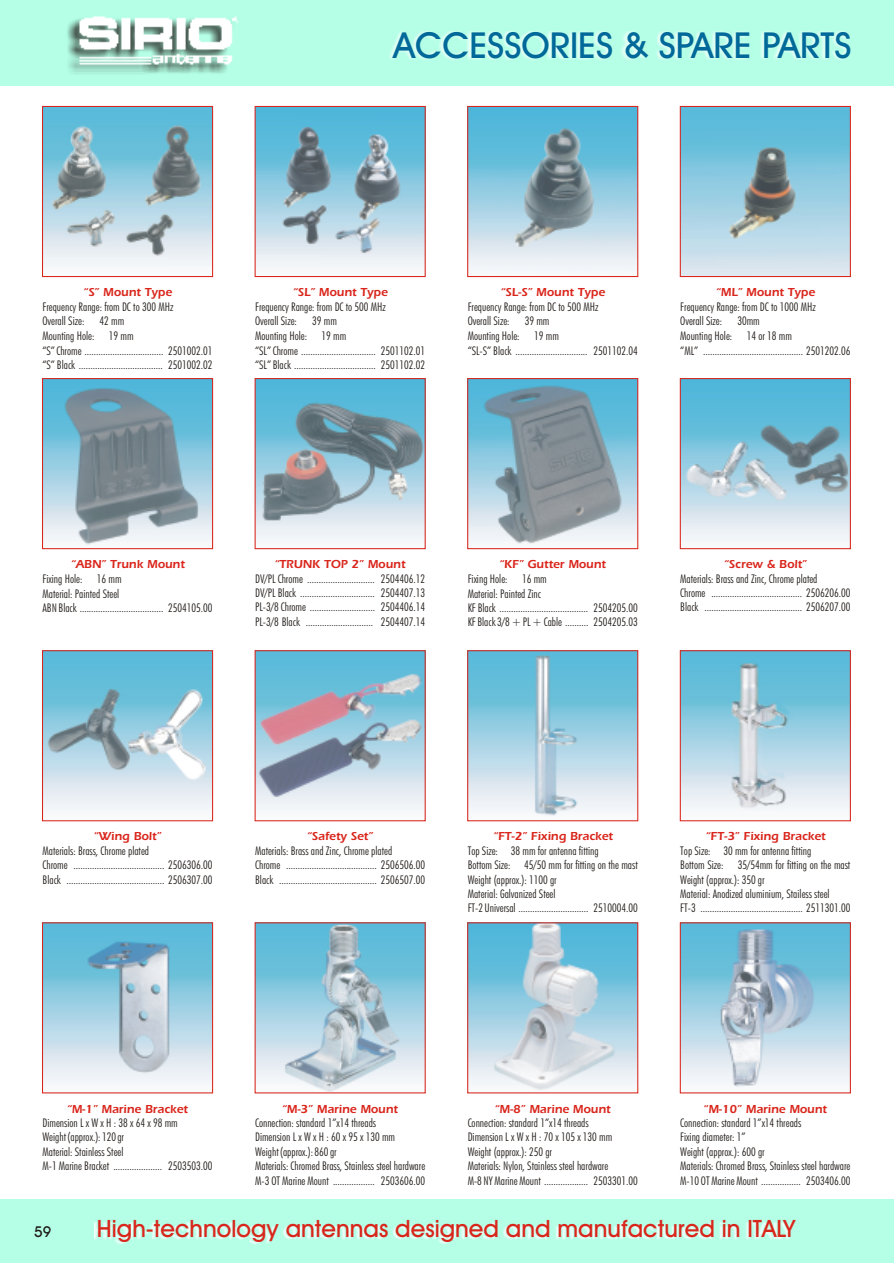
<style>
.page{position:relative;width:894px;height:1263px;background:#fff}
.page>*{position:absolute;margin:0;border:0;box-sizing:border-box;transform-origin:0 0}
.t1{font:36px "Avant Garde Md BT";color:#006999}
.t2{font:24px "Avant Garde Md BT";color:#d9261c}
.t3{font:15px "Avant Garde Md BT";color:#1f1a17}
.t4{font:12px/14.4px "Futura Lt Cn BT";color:#1f1a17}
.t5{font:900 12px "Erie";color:#d9261c}
.s1{color:#000}
</style>
<div class="page">
<img style="left:682px;top:924px;width:167px;height:163px">
<img style="left:257px;top:924px;width:167px;height:167px">
<img style="left:469px;top:924px;width:167px;height:167px">
<img style="left:44px;top:924px;width:167px;height:160px">
<img style="left:682px;top:652px;width:167px;height:159px">
<img style="left:469px;top:652px;width:167px;height:164px">
<img style="left:257px;top:652px;width:167px;height:158px">
<img style="left:44px;top:652px;width:167px;height:158px">
<img style="left:682px;top:380px;width:167px;height:161px">
<img style="left:469px;top:380px;width:167px;height:164px">
<img style="left:257px;top:380px;width:167px;height:161px">
<img style="left:44px;top:380px;width:167px;height:165px">
<img style="left:682px;top:108px;width:167px;height:167px">
<img style="left:469px;top:108px;width:167px;height:163px">
<img style="left:257px;top:108px;width:167px;height:160px">
<img style="left:44px;top:108px;width:167px;height:159px">
<div style="left:0;top:0;width:894px;height:85px;background:#b5ffe6"></div>
<div style="left:0;top:1199px;width:894px;height:64px;background:#b5ffe6"></div>
<div style="left:42px;top:106px;width:171px;height:171px;border:1px solid #d9261c"></div>
<div style="left:42px;top:378px;width:171px;height:171px;border:1px solid #d9261c"></div>
<div style="left:42px;top:650px;width:171px;height:171px;border:1px solid #d9261c"></div>
<div style="left:255px;top:106px;width:171px;height:171px;border:1px solid #d9261c"></div>
<div style="left:255px;top:378px;width:171px;height:171px;border:1px solid #d9261c"></div>
<div style="left:255px;top:650px;width:171px;height:171px;border:1px solid #d9261c"></div>
<div style="left:467px;top:106px;width:171px;height:171px;border:1px solid #d9261c"></div>
<div style="left:467px;top:378px;width:171px;height:171px;border:1px solid #d9261c"></div>
<div style="left:467px;top:650px;width:171px;height:171px;border:1px solid #d9261c"></div>
<div style="left:680px;top:106px;width:171px;height:171px;border:1px solid #d9261c"></div>
<div style="left:680px;top:378px;width:171px;height:171px;border:1px solid #d9261c"></div>
<div style="left:680px;top:650px;width:171px;height:171px;border:1px solid #d9261c"></div>
<div style="left:42px;top:922px;width:171px;height:171px;border:1px solid #d9261c"></div>
<div style="left:255px;top:922px;width:171px;height:171px;border:1px solid #d9261c"></div>
<div style="left:467px;top:922px;width:171px;height:171px;border:1px solid #d9261c"></div>
<div style="left:680px;top:922px;width:171px;height:171px;border:1px solid #d9261c"></div>
<img style="left:67px;top:20px;width:158px;height:54px">
<img style="left:75px;top:16px;width:163px;height:55px">
<img style="left:94px;top:1222px;width:700px;height:23px">
<img style="left:389px;top:32px;width:461px;height:28px">
<h1 class="t1" style="left:394px;top:30px;width:459px">ACCESSORIES &amp; SPARE PARTS</h1>
<p class="t5" style="left:84px;top:285px;width:90px">“S” Mount Type</p>
<p class="t4" style="left:43px;top:300px;width:132px">Frequency Range: from DC to 300 MHz</p>
<p class="t4" style="left:43px;top:330px;width:93px">Mounting Hole: 19 mm</p>
<p class="t4" style="left:43px;top:315px;width:83px">Overall Size: <span class="s1">∅</span> 42 mm</p>
<p class="t4" style="left:43px;top:344px;width:172px">“S” Chrome .................................. 2501002.01 “S” Black .................................... 2501002.02</p>
<p class="t5" style="left:293px;top:285px;width:96px">“SL” Mount Type</p>
<p class="t4" style="left:255px;top:300px;width:172px">Frequency Range: from DC to 500 MHz<br>Overall Size: <span class="s1">∅</span> 39 mm<br>Mounting Hole: 19 mm<br>“SL” Chrome ................................ 2501102.01 “SL” Black ................................... 2501102.02</p>
<p class="t5" style="left:501px;top:285px;width:106px">“SL-S” Mount Type</p>
<p class="t4" style="left:468px;top:300px;width:172px">Frequency Range: from DC to 500 MHz<br>Overall Size: <span class="s1">∅</span> 39 mm<br>Mounting Hole: 19 mm<br>“SL-S” Black ............................... 2501102.04</p>
<p class="t5" style="left:716px;top:285px;width:101px">“ML” Mount Type</p>
<p class="t4" style="left:680px;top:300px;width:172px">Frequency Range: from DC to 1000 MHz<br>Overall Size: <span class="s1">∅</span> 30mm<br>Mounting Hole: 14 or 18 mm<br>“ML” ........................................... 2501202.06</p>
<p class="t5" style="left:71px;top:557px;width:115px">“ABN” Trunk Mount</p>
<p class="t4" style="left:43px;top:573px;width:172px">Fixing Hole: 16 mm<br>Material: Painted Steel<br>ABN Black .................................... 2504105.00</p>
<p class="t5" style="left:275px;top:557px;width:132px">“TRUNK TOP 2” Mount</p>
<p class="t4" style="left:255px;top:572px;width:172px;text-align:justify">DV/PL Chrome ............................. 2504406.12<br>DV/PL Black ................................ 2504407.13<br>PL-3/8 Chrome ............................ 2504406.14<br>PL-3/8 Black ............................. 2504407.14</p>
<p class="t5" style="left:499px;top:557px;width:108px">“KF” Gutter Mount</p>
<p class="t4" style="left:468px;top:573px;width:81px">Fixing Hole: 16 mm<br>Material: Painted Zinc</p>
<p class="t4" style="left:468px;top:616px;width:172px">KF Black 3/8 + PL + Cable .......... 2504205.03</p>
<p class="t4" style="left:468px;top:602px;width:172px">KF Black ...................................... 2504205.00</p>
<p class="t5" style="left:724px;top:557px;width:84px">“Screw &amp; Bolt”</p>
<p class="t4" style="left:680px;top:572px;width:172px">Materials: Brass and Zinc, Chrome plated<br>Chrome ....................................... 2506206.00<br>Black .......................................... 2506207.00</p>
<p class="t5" style="left:94px;top:829px;width:69px">“Wing Bolt”</p>
<p class="t4" style="left:43px;top:845px;width:172px">Materials: Brass, Chrome plated<br>Chrome ....................................... 2506306.00<br>Black .......................................... 2506307.00</p>
<p class="t5" style="left:307px;top:829px;width:67px">“Safety Set”</p>
<p class="t4" style="left:255px;top:845px;width:172px">Materials: Brass and Zinc, Chrome plated<br>Chrome ....................................... 2506506.00<br>Black .......................................... 2506507.00</p>
<p class="t5" style="left:493px;top:829px;width:121px">“FT-2” Fixing Bracket</p>
<p class="t4" style="left:468px;top:845px;width:172px">Top Size: 38 mm for antenna fitting<br>Bottom Size: 45/50 mm for fitting on the mast Weight (approx.): 1100 gr<br>Material: Galvanized Steel<br>FT-2 Universal .............................. 2510004.00</p>
<p class="t5" style="left:706px;top:829px;width:121px">“FT-3” Fixing Bracket</p>
<p class="t4" style="left:680px;top:845px;width:172px">Top Size: 30 mm for antenna fitting<br>Bottom Size: 35/54mm for fitting on the mast Weight (approx.): 350 gr<br>Material: Anodized aluminium, Stailess steel<br>FT-3 ............................................ 2511301.00</p>
<p class="t5" style="left:495px;top:1101px;width:117px">“M-8” Marine Mount</p>
<p class="t4" style="left:468px;top:1117px;width:172px">Connection: standard 1”x14 threads<br>Dimension L x W x H : 70 x 105 x 130 mm Weight (approx.): 250 gr<br>Materials: Nylon, Stainless steel hardware<br>M-8 NY Marine Mount ................... 2503301.00</p>
<p class="t5" style="left:704px;top:1101px;width:125px">“M-10” Marine Mount</p>
<p class="t4" style="left:680px;top:1117px;width:172px">Connection: standard 1”x14 threads<br>Fixing diameter: 1”<br>Weight (approx.): 600 gr<br>Materials: Chromed Brass, Stainless steel hardware M-10 OT Marine Mount ................. 2503406.00</p>
<h2 class="t2" style="left:97px;top:1219px;width:700px">High-technology antennas designed and manufactured in ITALY</h2>
<p class="t5" style="left:282px;top:1101px;width:117px">“M-3” Marine Mount</p>
<p class="t4" style="left:255px;top:1117px;width:172px">Connection: standard 1”x14 threads<br>Dimension L x W x H : 60 x 95 x 130 mm<br>Weight (approx.): 860 gr<br>Materials: Chromed Brass, Stainless steel hardware M-3 OT Marine Mount .................. 2503606.00</p>
<p class="t5" style="left:67px;top:1101px;width:123px">“M-1” Marine Bracket</p>
<p class="t4" style="left:43px;top:1117px;width:172px">Dimension L x W x H : 38 x 64 x 98 mm<br>Weight (approx.): 120 gr<br>Material: Stainless Steel<br>M-1 Marine Bracket ..................... 2503503.00</p>
<p class="t3" style="left:34px;top:1226px;width:19px">59</p>
</div>
